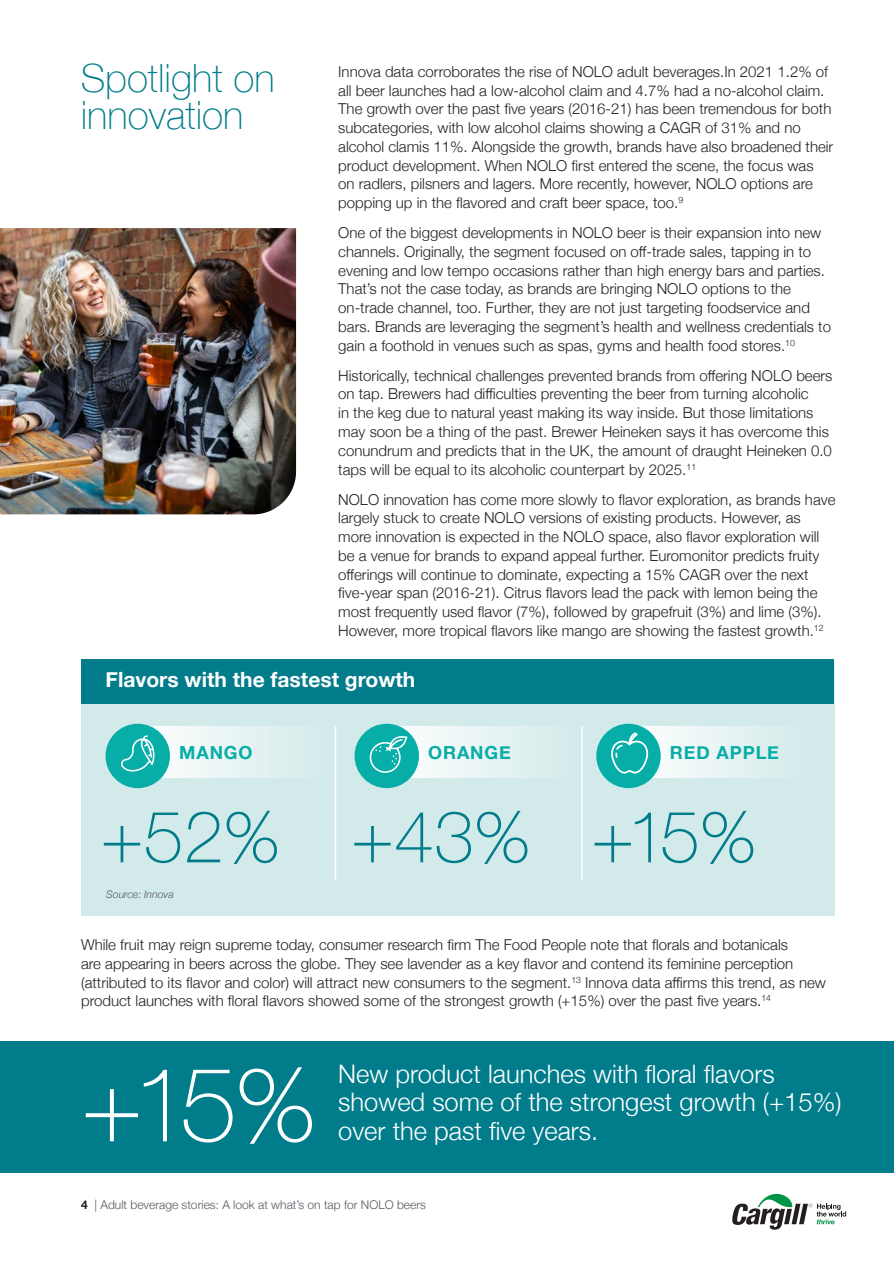
<style>
.page{position:relative;width:894px;height:1263px;background:#fff}
.page>*{position:absolute;margin:0;border:0;box-sizing:border-box;transform-origin:0 0}
.body{font:100 103.65px "Helvetica Neue";color:#fff}
.head{font:100 72px "Helvetica Neue";color:#007c8a}
.head-2{font:100 39px/37.5px "Helvetica Neue";color:#007c8a}
.body-2{font:300 25.5px/28.5px "Helvetica Neue";color:#fff}
.head-3{font:700 21px "Helvetica Neue";color:#fff}
.head-4{font:700 18px "Helvetica Neue";letter-spacing:.05em;color:#07ada7}
.body-3{font:300 15px/18.8px "Helvetica Neue";color:#231f20}
.t1{font:300 12px "Helvetica Neue";color:#535860}
.FOOTNOTES{font:italic 300 10.5px "Helvetica Neue";color:#535860}
.s1{font-weight:700;color:#231f20}
</style>
<div class="page">
<svg style="left:732px;top:1193px;width:113px;height:36px"></svg>
<div style="left:0;top:1041px;width:893px;height:131px;background:#007c8a"></div>
<div style="left:81px;top:665px;width:752px;height:251px;background:#d3eaea"></div>
<div style="left:81px;top:659px;width:752px;height:45px;background:#007c8a"></div>
<div style="left:138px;top:726px;width:192px;height:52px;background:linear-gradient(to right,#fcfefe,#d4eaea)"></div>
<div style="left:105px;top:723px;width:65px;height:65px;background:#07ada7;border-radius:50%"></div>
<svg style="left:121px;top:735px;width:34px;height:36px"></svg>
<svg style="left:401px;top:726px;width:133px;height:52px;fill:#ebf5f5"></svg>
<div style="left:354px;top:723px;width:65px;height:65px;background:#07ada7;border-radius:50%"></div>
<div style="left:628px;top:726px;width:182px;height:52px;background:linear-gradient(to right,#f2fbfa,#d8ecec)"></div>
<div style="left:596px;top:723px;width:64px;height:65px;background:#07ada7;border-radius:50%"></div>
<svg style="left:369px;top:736px;width:38px;height:37px"></svg>
<svg style="left:611px;top:732px;width:37px;height:41px"></svg>
<hr style="left:334px;top:726px;width:2px;height:154px;background:#fff">
<hr style="left:581px;top:726px;width:1px;height:154px;background:#fff">
<img style="left:0;top:228px;width:296px;height:286px">
<p class="head-2" style="left:81px;top:57px;width:195px">Spotlight on innovation</p>
<p class="body-3" style="left:338px;top:61px;width:496px">Innova data corroborates the rise of NOLO adult beverages.In 2021 1.2% of all beer launches had a low-alcohol claim and 4.7% had a no-alcohol claim.<br>The growth over the past five years (2016-21) has been tremendous for both subcategories, with low alcohol claims showing a CAGR of 31% and no alcohol clamis 11%. Alongside the growth, brands have also broadened their product development. When NOLO first entered the scene, the focus was on radlers, pilsners and lagers. More recently, however, NOLO options are popping up in the flavored and craft beer space, too.<sup>9</sup></p>
<p class="body-3" style="left:338px;top:222px;width:494px">One of the biggest developments in NOLO beer is their expansion into new channels. Originally, the segment focused on off-trade sales, tapping in to evening and low tempo occasions rather than high energy bars and parties.<br>That’s not the case today, as brands are bringing NOLO options to the on-trade channel, too. Further, they are not just targeting foodservice and bars. Brands are leveraging the segment’s health and wellness credentials to gain a foothold in venues such as spas, gyms and health food stores.<sup>10</sup></p>
<p class="body-3" style="left:338px;top:365px;width:495px">Historically, technical challenges prevented brands from offering NOLO beers on tap. Brewers had difficulties preventing the beer from turning alcoholic<br>in the keg due to natural yeast making its way inside. But those limitations may soon be a thing of the past. Brewer Heineken says it has overcome this conundrum and predicts that in the UK, the amount of draught Heineken 0.0 taps will be equal to its alcoholic counterpart by 2025.<sup>11</sup></p>
<p class="body-3" style="left:338px;top:489px;width:498px">NOLO innovation has come more slowly to flavor exploration, as brands have largely stuck to create NOLO versions of existing products. However, as more innovation is expected in the NOLO space, also flavor exploration will be a venue for brands to expand appeal further. Euromonitor predicts fruity offerings will continue to dominate, expecting a 15% CAGR over the next five-year span (2016-21). Citrus flavors lead the pack with lemon being the most frequently used flavor (7%), followed by grapefruit (3%) and lime (3%).<br>However, more tropical flavors like mango are showing the fastest growth.<sup>12</sup></p>
<p class="head-3" style="left:105px;top:663px;width:311px">Flavors with the fastest growth</p>
<p class="head-4" style="left:179px;top:738px;width:75px">MANGO</p>
<p class="head-4" style="left:428px;top:738px;width:84px">ORANGE</p>
<p class="head" style="left:100px;top:782px;width:181px">+52%</p>
<p class="FOOTNOTES" style="left:106px;top:886px;width:69px">Source: Innova</p>
<p class="head" style="left:351px;top:782px;width:181px">+43%</p>
<p class="head-4" style="left:669px;top:738px;width:110px">RED APPLE</p>
<p class="head" style="left:591px;top:782px;width:166px">+15%</p>
<p class="body-3" style="left:81px;top:934px;width:746px">While fruit may reign supreme today, consumer research firm The Food People note that florals and botanicals<br>are appearing in beers across the globe. They see lavender as a key flavor and contend its feminine perception (attributed to its flavor and color) will attract new consumers to the segment.<sup>13</sup> Innova data affirms this trend, as new product launches with floral flavors showed some of the strongest growth (+15%) over the past five years.<sup>14</sup></p>
<p class="body" style="left:81px;top:1025px;width:237px">+15%</p>
<p class="body-2" style="left:338px;top:1057px;width:504px">New product launches with floral flavors showed some of the strongest growth (+15%)</p>
<p class="body-2" style="left:338px;top:1114px;width:261px">over the past five years.</p>
<p class="t1" style="left:81px;top:1194px;width:346px"><span class="s1">4</span> | Adult beverage stories: A look at what’s on tap for NOLO beers</p>
</div>
